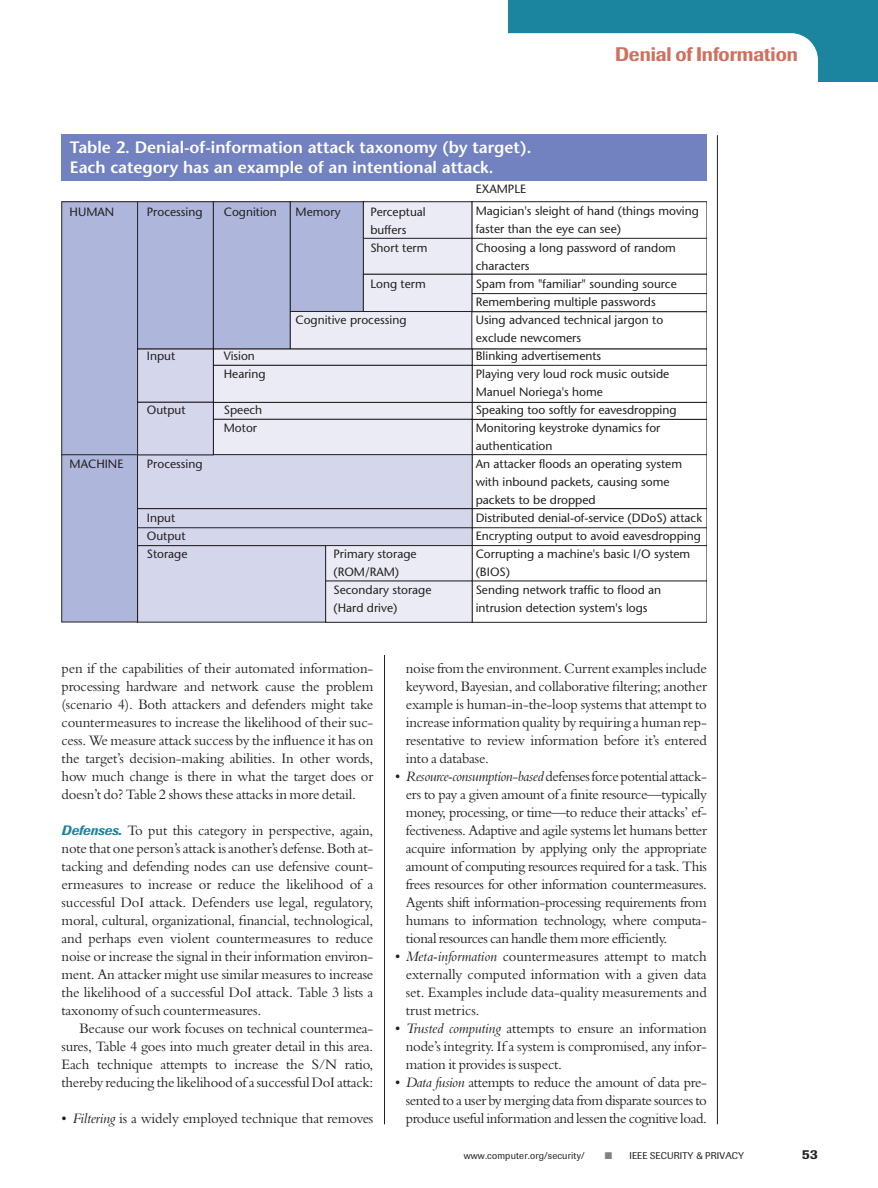
<style>
.page{position:relative;width:878px;height:1188px;background:#fff}
.page>*{position:absolute;margin:0;border:0;box-sizing:border-box;transform-origin:0 0}
.t1{font:500 19.5px "Imago";letter-spacing:-.005em;color:#d0705f}
.t2{font:600 16.5px/19.5px "Stone Sans";color:#fff}
.t3{font:15px/18px "Bembo";letter-spacing:-.015em;color:#231f20;text-align:justify}
.t4{font:500 13.5px "Imago";color:#231f20}
.t5{font:12px/18px "Stone Sans";color:#231f20}
.t6{font:9.75px "Imago";letter-spacing:.02em;color:#231f20}
.s1{font-family:"Imago";font-weight:500;font-style:italic;font-size:13.5px;color:#1b85a0}
.s2{font-style:italic}
.s3{color:#808285}
</style>
<div class="page">
<div style="left:508px;top:0;width:369px;height:81px;background:#1b85a0"></div>
<div style="left:465px;top:33px;width:353px;height:84px;background:#fff;border-radius:27px"></div>
<hr style="left:384px;top:135px;width:1px;height:989px;background:#231f20">
<hr style="left:717px;top:135px;width:1px;height:989px;background:#231f20">
<div style="left:62px;top:134px;width:644px;height:521px;background:#fff"></div>
<div style="left:290px;top:311px;width:182px;height:38px;background:#eaebf5"></div>
<div style="left:290px;top:311px;width:182px;height:38px;border:1px solid #231f20"></div>
<div style="left:363px;top:237px;width:109px;height:37px;background:#eaebf5"></div>
<div style="left:290px;top:202px;width:73px;height:109px;background:#aeb7db"></div>
<div style="left:290px;top:202px;width:73px;height:110px;border:1px solid #231f20"></div>
<div style="left:471px;top:202px;width:235px;height:37px;border:1px solid #231f20"></div>
<div style="left:471px;top:581px;width:235px;height:42px;border:1px solid #231f20"></div>
<div style="left:471px;top:454px;width:235px;height:55px;border:1px solid #231f20"></div>
<div style="left:471px;top:274px;width:235px;height:20px;border:1px solid #231f20"></div>
<div style="left:471px;top:293px;width:235px;height:19px;border:1px solid #231f20"></div>
<div style="left:471px;top:349px;width:235px;height:17px;border:1px solid #231f20"></div>
<div style="left:471px;top:402px;width:235px;height:18px;border:1px solid #231f20"></div>
<div style="left:471px;top:508px;width:235px;height:21px;border:1px solid #231f20"></div>
<div style="left:471px;top:528px;width:235px;height:18px;border:1px solid #231f20"></div>
<div style="left:62px;top:202px;width:75px;height:253px;background:#aeb7db"></div>
<div style="left:363px;top:202px;width:109px;height:36px;background:#eaebf5"></div>
<div style="left:363px;top:202px;width:109px;height:37px;border:1px solid #231f20"></div>
<div style="left:363px;top:274px;width:109px;height:38px;background:#eaebf5"></div>
<div style="left:363px;top:274px;width:109px;height:38px;border:1px solid #231f20"></div>
<div style="left:138px;top:202px;width:75px;height:147px;background:#aeb7db"></div>
<div style="left:137px;top:202px;width:76px;height:147px;border:1px solid #231f20"></div>
<div style="left:213px;top:202px;width:77px;height:147px;background:#aeb7db"></div>
<div style="left:213px;top:202px;width:77px;height:147px;border:1px solid #231f20"></div>
<div style="left:213px;top:349px;width:259px;height:16px;background:#eaebf5"></div>
<div style="left:325px;top:545px;width:147px;height:36px;background:#eaebf5"></div>
<div style="left:325px;top:581px;width:147px;height:41px;background:#eaebf5"></div>
<div style="left:325px;top:581px;width:147px;height:42px;border:1px solid #231f20"></div>
<div style="left:213px;top:365px;width:259px;height:37px;background:#eaebf5"></div>
<div style="left:213px;top:365px;width:259px;height:38px;border:1px solid #231f20"></div>
<div style="left:213px;top:402px;width:259px;height:17px;background:#eaebf5"></div>
<div style="left:213px;top:402px;width:259px;height:18px;border:1px solid #231f20"></div>
<div style="left:213px;top:419px;width:259px;height:36px;background:#eaebf5"></div>
<div style="left:213px;top:419px;width:259px;height:36px;border:1px solid #231f20"></div>
<div style="left:138px;top:546px;width:187px;height:76px;background:#d4d6eb"></div>
<div style="left:137px;top:455px;width:335px;height:54px;background:#d4d6eb"></div>
<div style="left:137px;top:454px;width:335px;height:55px;border:1px solid #231f20"></div>
<div style="left:137px;top:509px;width:335px;height:20px;background:#d4d6eb"></div>
<div style="left:137px;top:508px;width:335px;height:21px;border:1px solid #231f20"></div>
<div style="left:137px;top:528px;width:335px;height:18px;background:#d4d6eb"></div>
<div style="left:137px;top:528px;width:335px;height:18px;border:1px solid #231f20"></div>
<div style="left:138px;top:349px;width:75px;height:53px;background:#d4d6eb"></div>
<div style="left:138px;top:402px;width:75px;height:53px;background:#d4d6eb"></div>
<div style="left:137px;top:402px;width:76px;height:53px;border:1px solid #231f20"></div>
<div style="left:62px;top:134px;width:644px;height:46px;background:#7281c0"></div>
<div style="left:62px;top:455px;width:75px;height:167px;background:#aeb7db"></div>
<div style="left:62px;top:455px;width:76px;height:167px;border:1px solid #231f20"></div>
<h1 class="t1" style="left:615px;top:47px;width:184px">Denial of Information</h1>
<p class="t2" style="left:70px;top:139px;width:463px">Table 2. Denial-of-information attack taxonomy (by target).<br>Each category has an example of an intentional attack.</p>
<p class="t5" style="left:295px;top:204px;width:47px">Memory</p>
<p class="t5" style="left:475px;top:181px;width:52px">EXAMPLE</p>
<p class="t5" style="left:475px;top:203px;width:225px">Magician's sleight of hand (things moving faster than the eye can see)</p>
<p class="t5" style="left:475px;top:240px;width:228px">Choosing a long password of random characters<br>Spam from "familiar" sounding source<br>Remembering multiple passwords<br>Using advanced technical jargon to exclude newcomers<br>Blinking advertisements<br>Playing very loud rock music outside<br>Manuel Noriega's home<br>Speaking too softly for eavesdropping<br>Monitoring keystroke dynamics for authentication<br>An attacker floods an operating system with inbound packets, causing some packets to be dropped<br>Distributed denial-of-service (DDoS) attack<br>Encrypting output to avoid eavesdropping<br>Corrupting a machine's basic I/O system (BIOS)<br>Sending network traffic to flood an intrusion detection system's logs</p>
<p class="t5" style="left:370px;top:204px;width:59px">Perceptual buffers<br>Short term</p>
<p class="t5" style="left:370px;top:276px;width:57px">Long term</p>
<p class="t5" style="left:147px;top:204px;width:57px">Processing</p>
<p class="t5" style="left:224px;top:204px;width:54px">Cognition</p>
<p class="t5" style="left:70px;top:204px;width:46px">HUMAN</p>
<p class="t5" style="left:295px;top:312px;width:112px">Cognitive processing</p>
<p class="t5" style="left:224px;top:348px;width:43px">Vision<br>Hearing</p>
<p class="t5" style="left:224px;top:402px;width:40px">Speech<br>Motor</p>
<p class="t5" style="left:147px;top:348px;width:30px">Input</p>
<p class="t5" style="left:147px;top:402px;width:40px">Output</p>
<p class="t5" style="left:147px;top:456px;width:57px">Processing</p>
<p class="t5" style="left:70px;top:456px;width:55px">MACHINE</p>
<p class="t5" style="left:147px;top:510px;width:42px">Input<br>Output<br>Storage</p>
<p class="t5" style="left:333px;top:546px;width:99px">Primary storage (ROM/RAM)<br>Secondary storage (Hard drive)</p>
<p class="t3" style="left:62px;top:661px;width:313px">pen if the capabilities of their automated information&shy;processing hardware and network cause the problem (scenario 4). Both attackers and defenders might take countermeasures to increase the likelihood of their suc&shy;cess. We measure attack success by the influence it has on the target’s decision-making abilities. In other words, how much change is there in what the target does or doesn’t do? Table 2 shows these attacks in more detail.</p>
<p class="t3" style="left:62px;top:823px;width:313px"><span class="s1">Defenses.</span> To put this category in perspective, again, note that one person’s attack is another’s defense. Both at&shy;tacking and defending nodes can use defensive count&shy;ermeasures to increase or reduce the likelihood of a successful DoI attack. Defenders use legal, regulatory, moral, cultural, organizational, financial, technological, and perhaps even violent countermeasures to reduce noise or increase the signal in their information environ&shy;ment. An attacker might use similar measures to increase the likelihood of a successful DoI attack. Table 3 lists a taxonomy of such countermeasures.</p>
<p class="t3" style="left:62px;top:1021px;width:313px;text-indent:18px">Because our work focuses on technical countermea&shy;sures, Table 4 goes into much greater detail in this area.<br>Each technique attempts to increase the S/N ratio, thereby reducing the likelihood of a successful DoI attack:</p>
<p class="t3" style="left:62px;top:1111px;width:313px">• <span class="s2">Filtering</span> is a widely employed technique that removes</p>
<p class="t3" style="left:406px;top:661px;width:302px">noise from the environment. Current examples include keyword, Bayesian, and collaborative filtering; another example is human-in-the-loop systems that attempt to increase information quality by requiring a human rep&shy;resentative to review information before it’s entered into a database.</p>
<p class="t3" style="left:406px;top:769px;width:302px;text-indent:-11px">• <span class="s2">Resource-consumption</span>-<span class="s2">based</span>defenses force potential attack&shy;ers to pay a given amount of a finite resource—typically money, processing, or time—to reduce their attacks’ ef&shy;fectiveness. Adaptive and agile systems let humans better acquire information by applying only the appropriate amount of computing resources required for a task. This frees resources for other information countermeasures.<br>Agents shift information-processing requirements from humans to information technology, where computa&shy;tional resources can handle them more efficiently.</p>
<p class="t3" style="left:406px;top:949px;width:302px;text-indent:-11px">• <span class="s2">Meta-information</span> countermeasures attempt to match externally computed information with a given data set. Examples include data-quality measurements and trust metrics.</p>
<p class="t3" style="left:406px;top:1021px;width:302px;text-indent:-11px">• <span class="s2">Trusted computing</span> attempts to ensure an information node’s integrity. If a system is compromised, any infor&shy;mation it provides is suspect.</p>
<p class="t3" style="left:406px;top:1075px;width:302px;text-indent:-11px">• <span class="s2">Data fusion</span> attempts to reduce the amount of data pre&shy;sented to a user by merging data from disparate sources to produce useful information and lessen the cognitive load.</p>
<p class="t6" style="left:463px;top:1152px;width:122px">www.computer.org/security/</p>
<p class="t6" style="left:604px;top:1152px;width:141px"><span class="s3">■</span> IEEE SECURITY &amp; PRIVACY</p>
<p class="t4" style="left:801px;top:1150px;width:18px">53</p>
</div>
